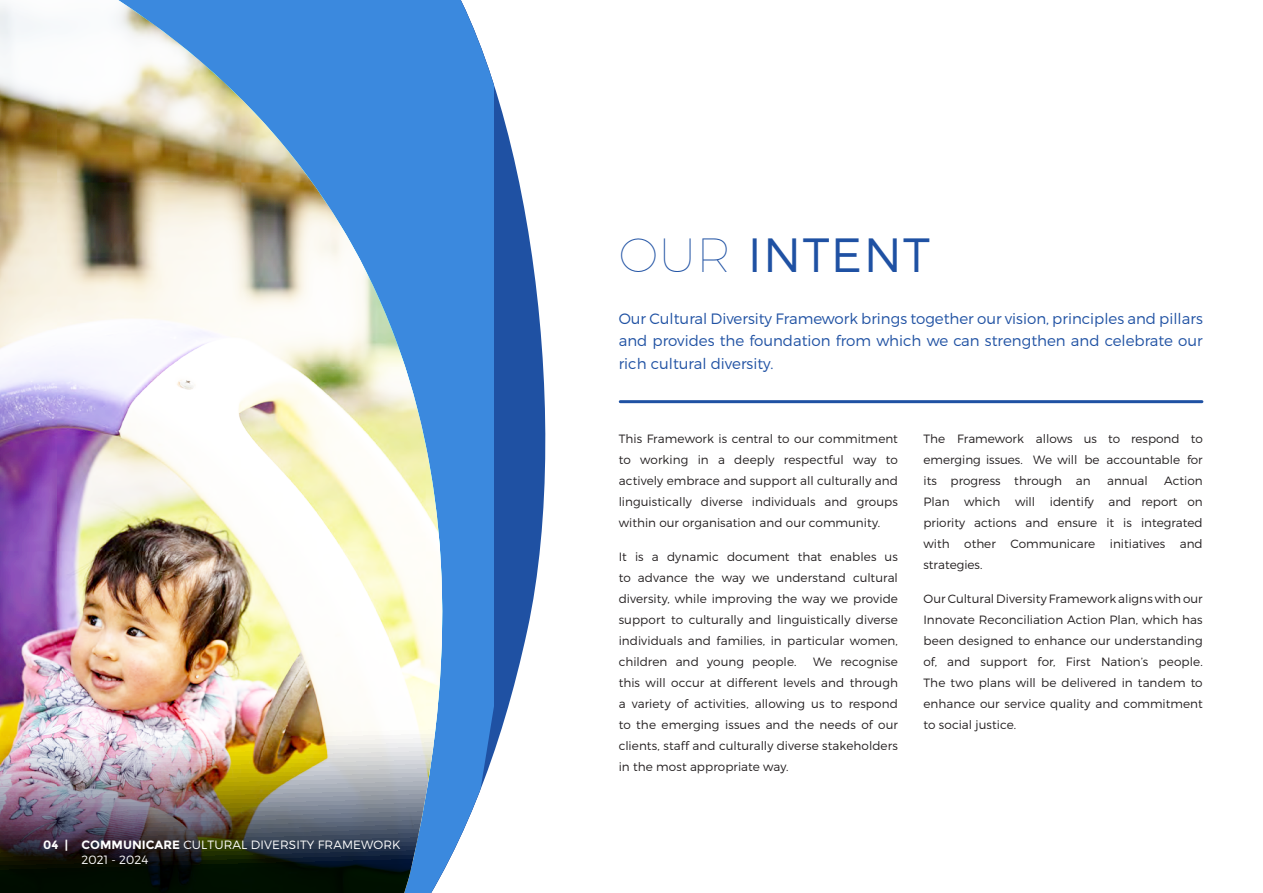
<style>
.page{position:relative;width:1263px;height:893px;background:#fff}
.page>*{position:absolute;margin:0;border:0;box-sizing:border-box;transform-origin:0 0}
.t1{font:300 48px "Montserrat";letter-spacing:.03em;color:#1f51a3}
.t2{font:300 15px/22.5px "Montserrat";color:#1f51a3;text-align:justify}
.t3{font:300 12px/21px "Montserrat";color:#231f20;text-align:justify}
.t4{font:300 12px/15px "Montserrat";letter-spacing:.01em;color:#fff}
.t5{font:700 12px "Montserrat";color:#fff}
.s1{font-weight:700}
.s2{font-weight:100}
</style>
<div class="page">
<svg style="left:519px;top:182px;width:27px;height:484px;fill:#1f51a3"></svg>
<svg style="left:506px;top:127px;width:13px;height:587px;background:#315faa"></svg>
<div style="left:494px;top:85px;width:12px;height:667px;background:#1f51a3"></div>
<img style="left:0;top:0;width:494px;height:877px">
<img style="left:0;top:682px;width:440px;height:211px">
<hr style="left:620px;top:400px;width:582px;height:3px;background:#1f51a3">
<p class="t5" style="left:43px;top:837px;width:27px">04 |</p>
<p class="t4" style="left:82px;top:837px;width:320px"><span class="s1">COMMUNICARE</span> CULTURAL DIVERSITY FRAMEWORK<br>2021 - 2024</p>
<p class="t1" style="left:619px;top:225px;width:313px"><span class="s2">OUR</span> INTENT</p>
<p class="t2" style="left:619px;top:307px;width:585px">Our Cultural Diversity Framework brings together our vision, principles and pillars and provides the foundation from which we can strengthen and celebrate our rich cultural diversity.</p>
<p class="t3" style="left:619px;top:428px;width:281px">This Framework is central to our commitment to working in a deeply respectful way to actively embrace and support all culturally and linguistically diverse individuals and groups within our organisation and our community.</p>
<p class="t3" style="left:619px;top:546px;width:281px">It is a dynamic document that enables us to advance the way we understand cultural diversity, while improving the way we provide support to culturally and linguistically diverse individuals and families, in particular women, children and young people.</p>
<p class="t3" style="left:619px;top:651px;width:281px;text-indent:194px">We recognise this will occur at different levels and through a variety of activities, allowing us to respond to the emerging issues and the needs of our clients, staff and culturally diverse stakeholders in the most appropriate way.</p>
<p class="t3" style="left:923px;top:428px;width:281px">The Framework allows us to respond to emerging issues. We will be accountable for its progress through an</p>
<p class="t3" style="left:1107px;top:470px;width:42px">annual</p>
<p class="t3" style="left:923px;top:470px;width:281px;text-indent:241px">Action Plan which will identify and report on priority actions and ensure it is integrated with other Communicare initiatives and strategies.</p>
<p class="t3" style="left:923px;top:588px;width:281px">Our Cultural Diversity Framework aligns with our Innovate Reconciliation Action Plan, which has been designed to enhance our understanding of, and support for, First Nation’s people.<br>The two plans will be delivered in tandem to enhance our service quality and commitment to social justice.</p>
</div>
